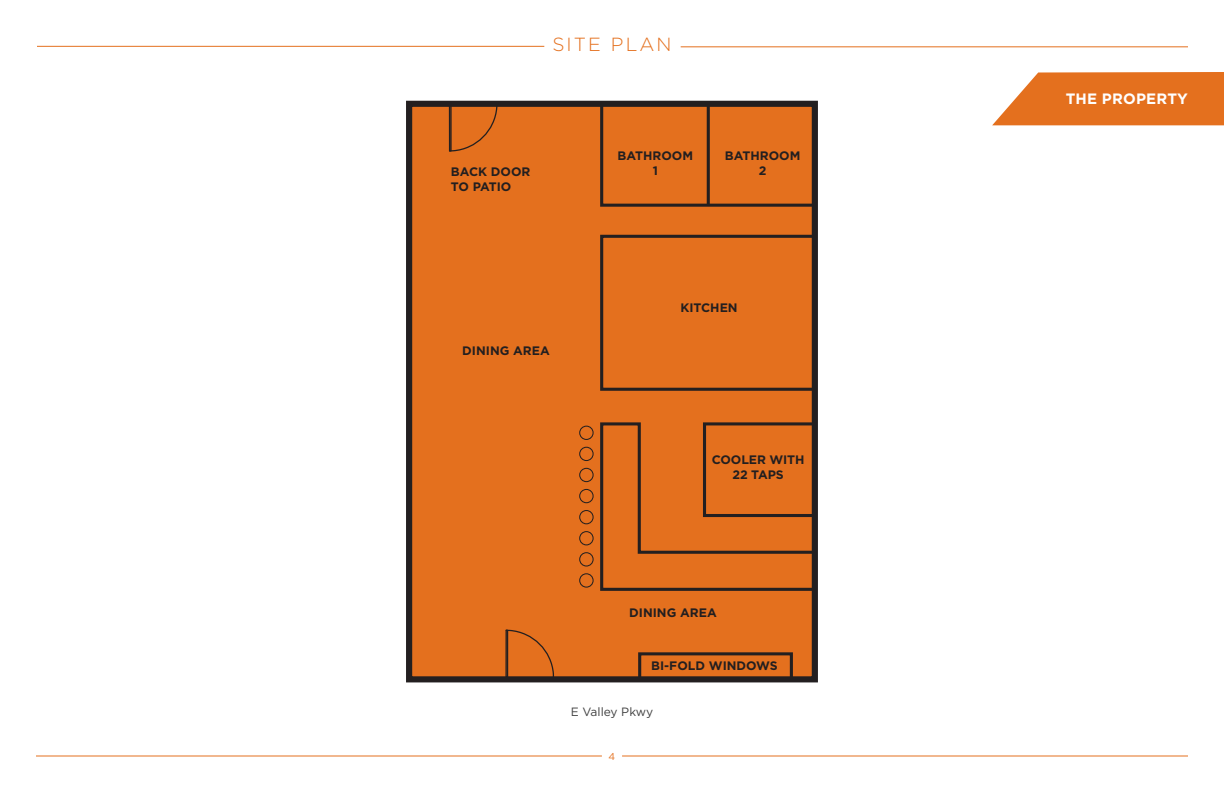
<style>
.page{position:relative;width:1224px;height:792px;background:#fff}
.page>*{position:absolute;margin:0;border:0;box-sizing:border-box;transform-origin:0 0}
.t1{font:300 19px "Gotham";letter-spacing:.11em;color:#e4701e}
.Heading_1{font:700 15px "Gotham";letter-spacing:.01em;color:#fff}
.t2{font:700 12.3px/14.7px "Gotham";color:#231f20;text-align:center}
.Property_Specs_New{font:12px "Gotham";letter-spacing:-.005em;color:#404040}
.t3{font:10px "Gotham";color:#e4701e}
</style>
<div class="page">
<hr style="left:37px;top:46px;width:507px;height:1px;background:#e4701e">
<hr style="left:681px;top:47px;width:507px;height:1px;background:#e4701e">
<hr style="left:622px;top:756px;width:566px;height:1px;background:#e4701e">
<hr style="left:36px;top:756px;width:566px;height:1px;background:#e4701e">
<svg style="left:992px;top:72px;width:232px;height:53px;background:#e67f35"></svg>
<div style="left:408px;top:104px;width:407px;height:574px;background:#e4701e"></div>
<div style="left:406px;top:101px;width:412px;height:581px;border:6px solid #231f20"></div>
<svg style="left:599px;top:101px;width:219px;height:107px"></svg>
<div style="left:600px;top:235px;width:216px;height:156px;border:3px solid #231f20"></div>
<div style="left:638px;top:652px;width:155px;height:29px;border:3px solid #231f20"></div>
<svg style="left:600px;top:421px;width:218px;height:171px"></svg>
<svg style="left:448px;top:102px;width:50px;height:50px"></svg>
<svg style="left:505px;top:629px;width:50px;height:50px"></svg>
<hr style="left:707px;top:104px;width:3px;height:101px;background:#231f20">
<div style="left:579px;top:426px;width:15px;height:14px;border:1px solid #231f20;border-radius:50%"></div>
<div style="left:579px;top:447px;width:15px;height:14px;border:1px solid #231f20;border-radius:50%"></div>
<div style="left:579px;top:468px;width:15px;height:14px;border:1px solid #231f20;border-radius:50%"></div>
<div style="left:579px;top:489px;width:15px;height:14px;border:1px solid #231f20;border-radius:50%"></div>
<div style="left:579px;top:510px;width:15px;height:14px;border:1px solid #231f20;border-radius:50%"></div>
<div style="left:579px;top:531px;width:15px;height:14px;border:1px solid #231f20;border-radius:50%"></div>
<div style="left:579px;top:552px;width:15px;height:15px;border:1px solid #231f20;border-radius:50%"></div>
<div style="left:579px;top:573px;width:15px;height:15px;border:1px solid #231f20;border-radius:50%"></div>
<p class="t1" style="left:552px;top:32px;width:121px">SITE PLAN</p>
<p class="t2" style="left:451px;top:164px;width:81px;text-align:left">BACK DOOR<br>TO PATIO</p>
<p class="t2" style="left:618px;top:148px;width:77px">BATHROOM<br>1</p>
<p class="t2" style="left:725px;top:148px;width:77px">BATHROOM<br>2</p>
<p class="t2" style="left:680px;top:300px;width:59px">KITCHEN</p>
<p class="t2" style="left:462px;top:343px;width:89px">DINING AREA</p>
<p class="t2" style="left:712px;top:452px;width:94px">COOLER WITH<br>22 TAPS</p>
<p class="t2" style="left:629px;top:606px;width:89px">DINING AREA</p>
<p class="t2" style="left:651px;top:659px;width:128px">BI-FOLD WINDOWS</p>
<p class="Property_Specs_New" style="left:571px;top:704px;width:84px">E Valley Pkwy</p>
<p class="t3" style="left:609px;top:750px;width:8px">4</p>
<p class="Heading_1" style="left:1066px;top:89px;width:124px">THE PROPERTY</p>
</div>
